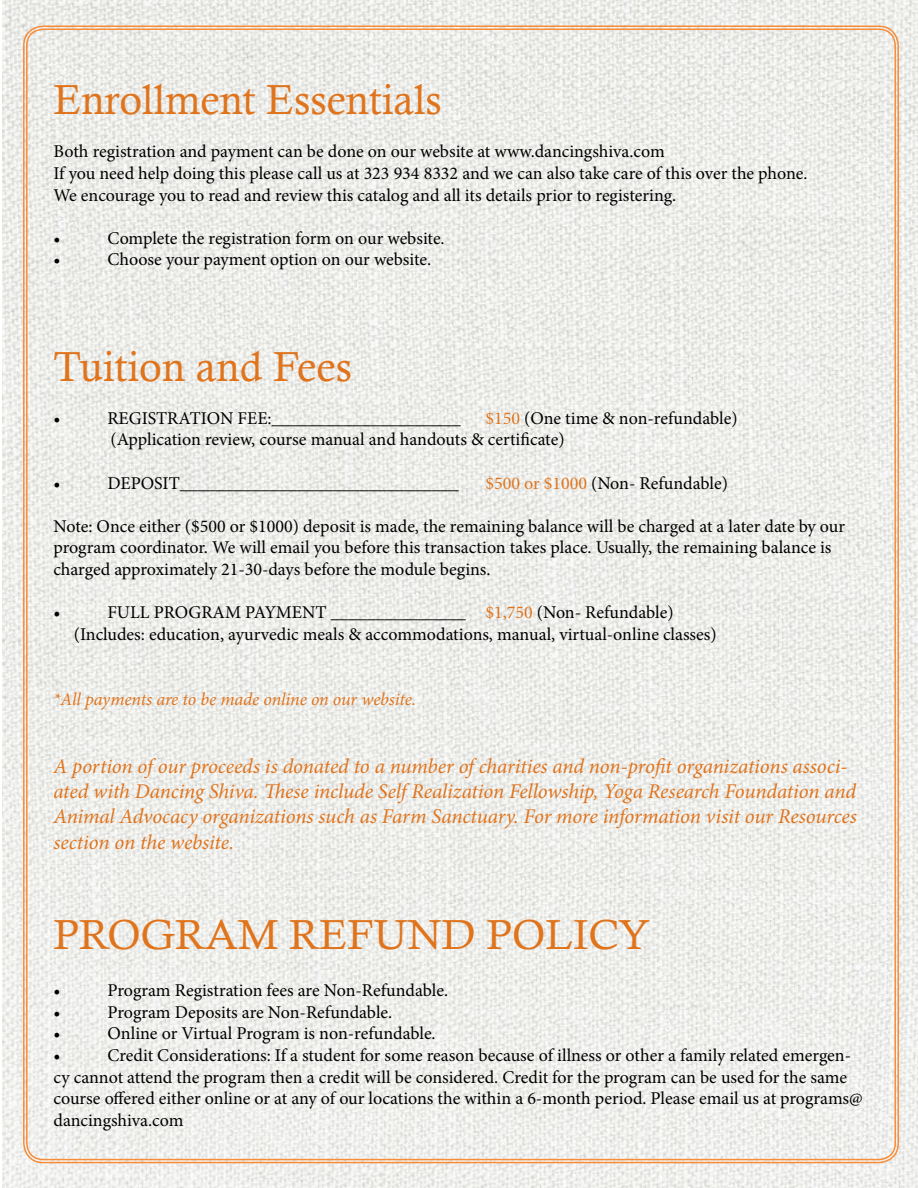
<style>
.page{position:relative;width:918px;height:1188px;background:#fff}
.page>*{position:absolute;margin:0;border:0;box-sizing:border-box;transform-origin:0 0}
.t1{font:42px "Calisto";color:#e0741d}
.t2{font:italic 21px/25.2px "Minion Pro";letter-spacing:-.01em;color:#e0741d}
.t3{font:18px/21.6px "Minion Pro";color:#000}
.t4{font:italic 18px "Minion Pro";letter-spacing:-.01em;color:#e0741d}
.s1{color:#e0741d}
</style>
<div class="page">
<img style="left:3px;top:0;width:915px;height:1188px">
<h1 class="t1" style="left:53px;top:76px;width:390px">Enrollment Essentials</h1>
<p class="t3" style="left:53px;top:141px;width:756px">Both registration and payment can be done on our website at www.dancingshiva.com<br>If you need help doing this please call us at 323 934 8332 and we can also take care of this over the phone.<br>We encourage you to read and review this catalog and all its details prior to registering.</p>
<p class="t3" style="left:53px;top:227px;width:9px">•</p>
<p class="t3" style="left:107px;top:227px;width:339px">Complete the registration form on our website.</p>
<p class="t3" style="left:53px;top:249px;width:9px">•</p>
<p class="t3" style="left:107px;top:249px;width:325px">Choose your payment option on our website.</p>
<h1 class="t1" style="left:53px;top:342px;width:300px">Tuition and Fees</h1>
<p class="t3" style="left:53px;top:407px;width:9px">•</p>
<p class="t3" style="left:107px;top:407px;width:355px">REGISTRATION FEE:_____________________</p>
<p class="t3" style="left:111px;top:407px;width:628px;text-indent:375px"><span class="s1">$150</span> (One time &amp; non-refundable) (Application review, course manual and handouts &amp; certificate)</p>
<p class="t3" style="left:53px;top:472px;width:9px">•</p>
<p class="t3" style="left:107px;top:472px;width:353px">DEPOSIT_______________________________</p>
<p class="t3" style="left:485px;top:472px;width:244px"><span class="s1">$500 or $1000</span> (Non- Refundable)</p>
<p class="t3" style="left:53px;top:515px;width:793px">Note: Once either ($500 or $1000) deposit is made, the remaining balance will be charged at a later date by our program coordinator. We will email you before this transaction takes place. Usually, the remaining balance is charged approximately 21-30-days before the module begins.</p>
<p class="t3" style="left:53px;top:602px;width:9px">•</p>
<p class="t3" style="left:74px;top:602px;width:644px;text-align:center">FULL PROGRAM PAYMENT _______________ <span class="s1">$1,750</span> (Non- Refundable)<br>(Includes: education, ayurvedic meals &amp; accommodations, manual, virtual-online classes)</p>
<p class="t4" style="left:53px;top:687px;width:364px">*All payments are to be made online on our website.</p>
<p class="t2" style="left:53px;top:754px;width:805px">A portion of our proceeds is donated to a number of charities and non-profit organizations associ&shy;ated with Dancing Shiva. These include Self Realization Fellowship, Yoga Research Foundation and Animal Advocacy organizations such as Farm Sanctuary. For more information visit our Resources section on the website.</p>
<h1 class="t1" style="left:53px;top:911px;width:598px">PROGRAM REFUND POLICY</h1>
<p class="t3" style="left:53px;top:980px;width:9px">•</p>
<p class="t3" style="left:107px;top:980px;width:342px">Program Registration fees are Non-Refundable.</p>
<p class="t3" style="left:53px;top:1001px;width:9px">•</p>
<p class="t3" style="left:107px;top:1001px;width:286px">Program Deposits are Non-Refundable.</p>
<p class="t3" style="left:53px;top:1023px;width:9px">•</p>
<p class="t3" style="left:107px;top:1023px;width:330px">Online or Virtual Program is non-refundable.</p>
<p class="t3" style="left:53px;top:1044px;width:9px">•</p>
<p class="t3" style="left:53px;top:1044px;width:811px;text-indent:54px">Credit Considerations: If a student for some reason because of illness or other a family related emergen&shy;cy cannot attend the program then a credit will be considered. Credit for the program can be used for the same course offered either online or at any of our locations the within a 6-month period. Please email us at programs@ dancingshiva.com</p>
</div>
